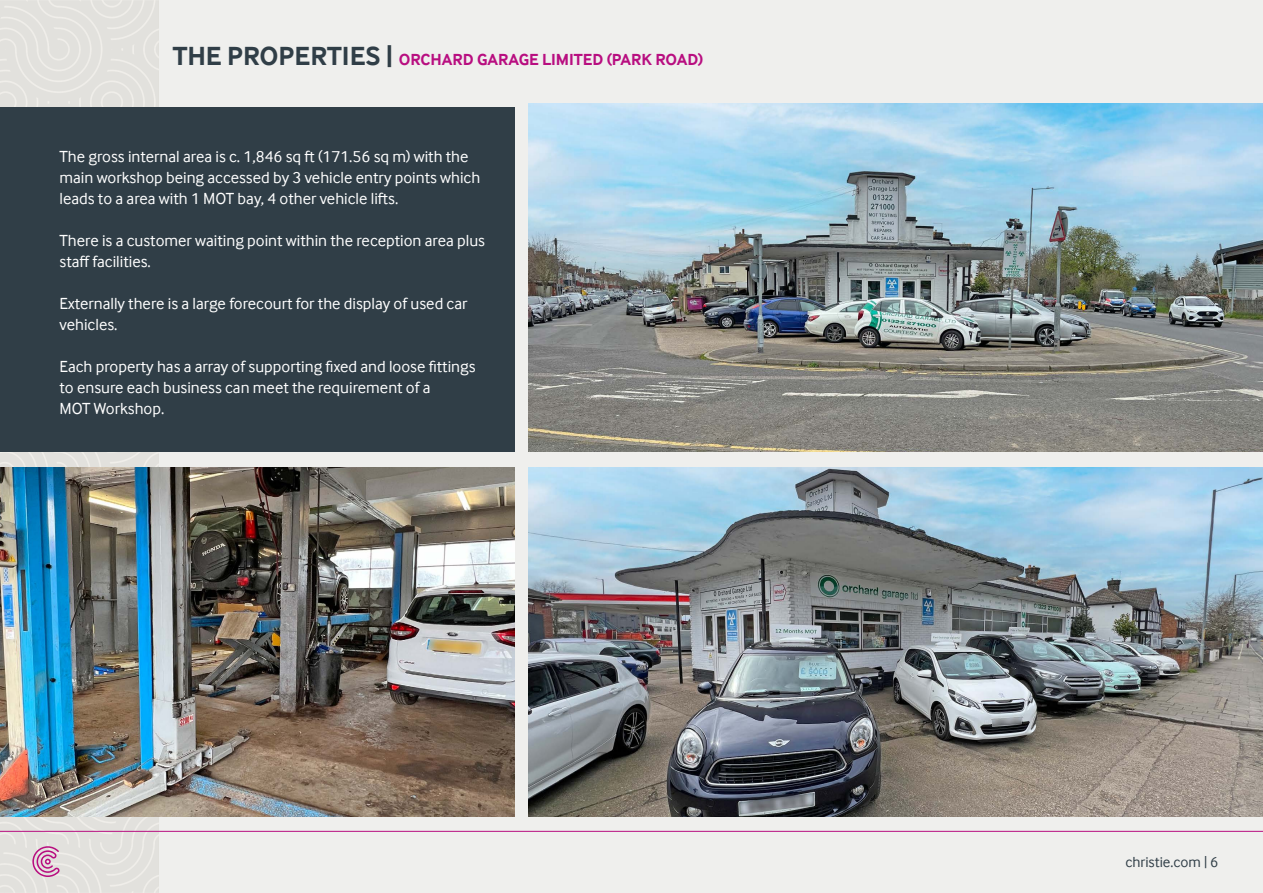
<style>
.page{position:relative;width:1263px;height:893px;background:#fff}
.page>*{position:absolute;margin:0;border:0;box-sizing:border-box;transform-origin:0 0}
.t1{font:16.5px/21px "Inter Face";color:#fff}
.t2{font:700 16.5px "Inter Face";color:#b80e80}
.t3{font:15px "Inter Face";color:#303e47}
.s1{font-size:27px;color:#303e47}
</style>
<div class="page">
<div style="left:158px;top:0;width:1105px;height:893px;background:#efefed"></div>
<img style="left:0;top:0;width:158px;height:893px">
<div style="left:0;top:107px;width:514px;height:345px;background:#303e47"></div>
<hr style="left:0;top:831px;width:1263px;height:1px;background:#b80e80">
<svg style="left:32px;top:846px;width:28px;height:31px"></svg>
<img style="left:529px;top:468px;width:734px;height:348px">
<img style="left:0;top:468px;width:514px;height:348px">
<img style="left:529px;top:103px;width:734px;height:348px">
<p class="t2" style="left:173px;top:50px;width:532px"><span class="s1">THE PROPERTIES |</span> ORCHARD GARAGE LIMITED (PARK ROAD)</p>
<p class="t1" style="left:60px;top:146px;width:422px">The gross internal area is c. 1,846 sq ft (171.56 sq m) with the main workshop being accessed by 3 vehicle entry points which leads to a area with 1 MOT bay, 4 other vehicle lifts.</p>
<p class="t1" style="left:60px;top:230px;width:427px">There is a customer waiting point within the reception area plus staff facilities.</p>
<p class="t1" style="left:60px;top:293px;width:409px">Externally there is a large forecourt for the display of used car vehicles.</p>
<p class="t1" style="left:60px;top:356px;width:418px">Each property has a array of supporting fixed and loose fittings to ensure each business can meet the requirement of a<br>MOT Workshop.</p>
<p class="t3" style="left:1125px;top:853px;width:94px">christie.com | 6</p>
</div>
